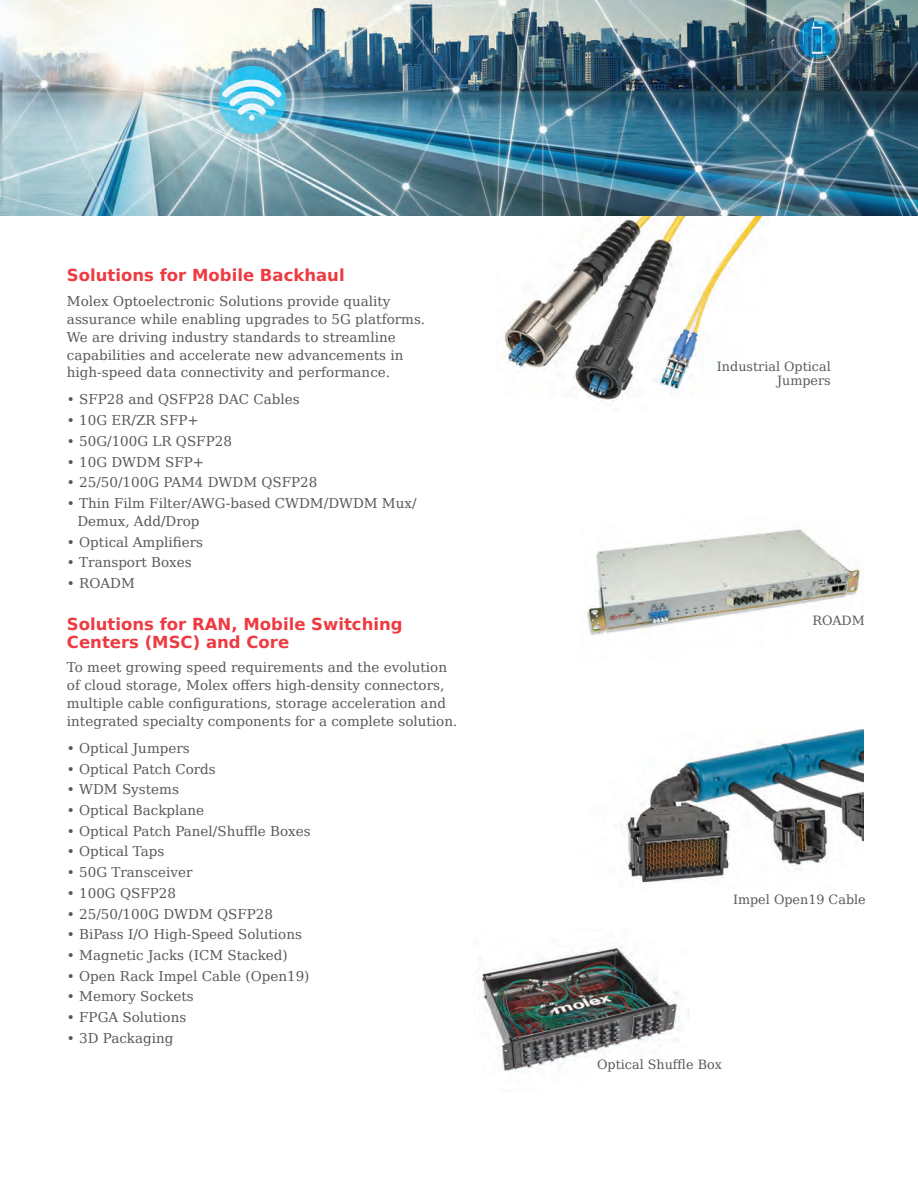
<style>
.page{position:relative;width:918px;height:1188px;background:#fff}
.page>*{position:absolute;margin:0;border:0;box-sizing:border-box;transform-origin:0 0}
.t1{font:700 16.5px/18px "Bitstream Vera Sans";color:#ee3a41}
.t2{font:13.5px/18px "DejaVu Serif";color:#57585a}
.t3{font:12.75px/13.5px "DejaVu Serif";color:#57585a;text-align:right}
</style>
<div class="page">
<img style="left:503px;top:216px;width:265px;height:186px">
<img style="left:0;top:0;width:918px;height:216px">
<img style="left:480px;top:943px;width:209px;height:129px">
<img style="left:621px;top:727px;width:243px;height:158px">
<img style="left:587px;top:529px;width:277px;height:107px">
<p class="t1" style="left:67px;top:266px;width:279px">Solutions for Mobile Backhaul</p>
<p class="t2" style="left:67px;top:290px;width:325px">Molex Optoelectronic Solutions provide quality</p>
<p class="t2" style="left:67px;top:308px;width:360px">assurance while enabling upgrades to 5G platforms.</p>
<p class="t2" style="left:67px;top:326px;width:330px">We are driving industry standards to streamline</p>
<p class="t2" style="left:67px;top:344px;width:338px">capabilities and accelerate new advancements in</p>
<p class="t2" style="left:67px;top:362px;width:325px">high-speed data connectivity and performance.</p>
<p class="t2" style="left:67px;top:389px;width:234px">• SFP28 and QSFP28 DAC Cables</p>
<p class="t2" style="left:67px;top:410px;width:133px">• 10G ER/ZR SFP+</p>
<p class="t2" style="left:67px;top:431px;width:166px">• 50G/100G LR QSFP28</p>
<p class="t2" style="left:67px;top:452px;width:139px">• 10G DWDM SFP+</p>
<p class="t2" style="left:67px;top:472px;width:252px">• 25/50/100G PAM4 DWDM QSFP28</p>
<p class="t2" style="left:77px;top:493px;width:341px;text-indent:-11px">• Thin Film Filter/AWG-based CWDM/DWDM Mux/<br>Demux, Add/Drop</p>
<p class="t2" style="left:67px;top:532px;width:138px">• Optical Amplifiers</p>
<p class="t2" style="left:67px;top:552px;width:126px">• Transport Boxes</p>
<p class="t2" style="left:67px;top:573px;width:69px">• ROADM</p>
<p class="t1" style="left:67px;top:615px;width:337px">Solutions for RAN, Mobile Switching<br>Centers (MSC) and Core</p>
<p class="t2" style="left:67px;top:657px;width:382px">To meet growing speed requirements and the evolution</p>
<p class="t2" style="left:67px;top:675px;width:379px">of cloud storage, Molex offers high-density connectors,</p>
<p class="t2" style="left:67px;top:693px;width:381px">multiple cable configurations, storage acceleration and</p>
<p class="t2" style="left:67px;top:711px;width:392px">integrated specialty components for a complete solution.</p>
<p class="t2" style="left:67px;top:738px;width:124px">• Optical Jumpers</p>
<p class="t2" style="left:67px;top:759px;width:150px">• Optical Patch Cords</p>
<p class="t2" style="left:67px;top:779px;width:114px">• WDM Systems</p>
<p class="t2" style="left:67px;top:800px;width:139px">• Optical Backplane</p>
<p class="t2" style="left:67px;top:821px;width:245px">• Optical Patch Panel/Shuffle Boxes</p>
<p class="t2" style="left:67px;top:841px;width:99px">• Optical Taps</p>
<p class="t2" style="left:67px;top:862px;width:127px">• 50G Transceiver</p>
<p class="t2" style="left:67px;top:883px;width:111px">• 100G QSFP28</p>
<p class="t2" style="left:67px;top:904px;width:208px">• 25/50/100G DWDM QSFP28</p>
<p class="t2" style="left:67px;top:924px;width:237px">• BiPass I/O High-Speed Solutions</p>
<p class="t2" style="left:67px;top:945px;width:222px">• Magnetic Jacks (ICM Stacked)</p>
<p class="t2" style="left:67px;top:966px;width:244px">• Open Rack Impel Cable (Open19)</p>
<p class="t2" style="left:67px;top:986px;width:128px">• Memory Sockets</p>
<p class="t2" style="left:67px;top:1007px;width:121px">• FPGA Solutions</p>
<p class="t2" style="left:67px;top:1028px;width:108px">• 3D Packaging</p>
<p class="t3" style="left:717px;top:359px;width:115px">Industrial Optical<br>Jumpers</p>
<p class="t3" style="left:812px;top:613px;width:54px">ROADM</p>
<p class="t3" style="left:733px;top:891px;width:134px">Impel Open19 Cable</p>
<p class="t3" style="left:597px;top:1057px;width:126px">Optical Shuffle Box</p>
</div>
